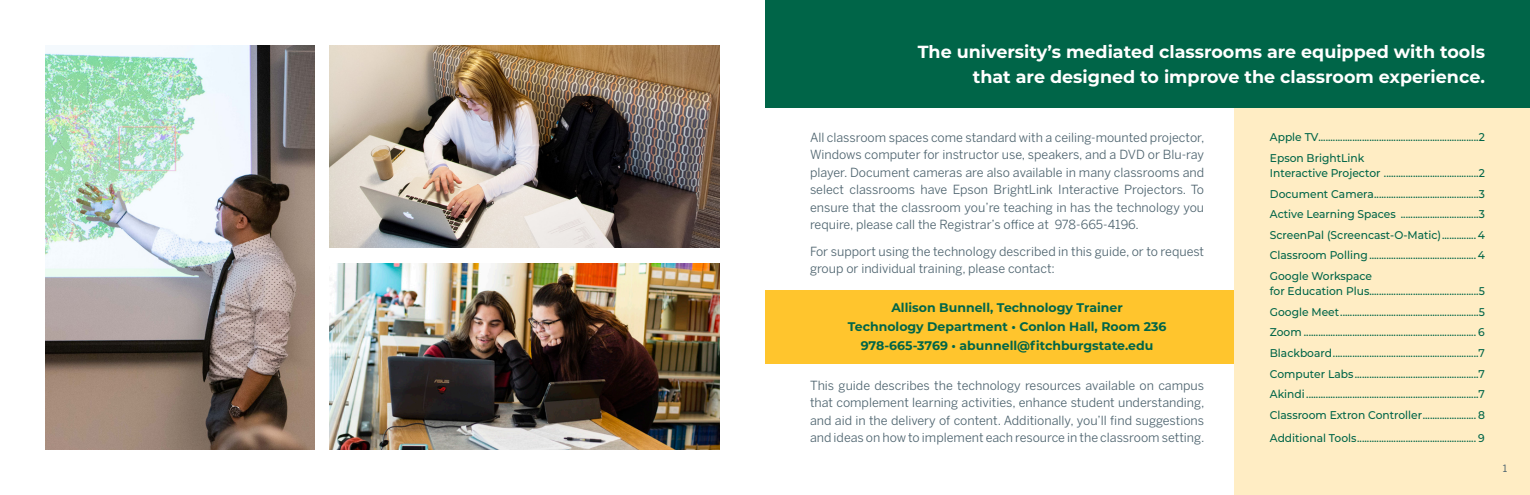
<style>
.page{position:relative;width:1530px;height:495px;background:#fff}
.page>*{position:absolute;margin:0;border:0;box-sizing:border-box;transform-origin:0 0}
.body_paragraphs{font:700 17.5px/25px "Montserrat";color:#fff;text-align:right}
.body_paragraphs-2{font:12.5px/17.5px "Benton Sans";color:#4d636e;text-align:justify}
.body_paragraphs-3{font:700 12.5px/18.8px "Montserrat";color:#006548;text-align:center}
.body_paragraphs-4{font:500 11.25px/15px "Montserrat";color:#006548;scale:.95 1}
.t1{font:10px "Benton Sans";color:#4d636e}
</style>
<div class="page">
<div style="left:765px;top:290px;width:479px;height:74px;background:#ffc52d"></div>
<div style="left:1235px;top:101px;width:295px;height:394px;background:#ffedc4"></div>
<div style="left:765px;top:0;width:765px;height:107px;background:#006548"></div>
<img style="left:329px;top:264px;width:391px;height:186px">
<img style="left:45px;top:45px;width:270px;height:405px">
<img style="left:329px;top:45px;width:391px;height:203px">
<p class="body_paragraphs" style="left:918px;top:39px;width:569px">The university’s mediated classrooms are equipped with tools that are designed to improve the classroom experience.</p>
<p class="body_paragraphs-2" style="left:810px;top:128px;width:396px">All classroom spaces come standard with a ceiling-mounted projector, Windows computer for instructor use, speakers, and a DVD or Blu-ray player. Document cameras are also available in many classrooms and select classrooms have Epson BrightLink Interactive Projectors. To ensure that the classroom you’re teaching in has the technology you require, please call the Registrar’s office at 978-665-4196.</p>
<p class="body_paragraphs-2" style="left:810px;top:242px;width:396px">For support using the technology described in this guide, or to request group or individual training, please contact:</p>
<p class="body_paragraphs-3" style="left:848px;top:298px;width:320px">Allison Bunnell, Technology Trainer<br>Technology Department • Conlon Hall, Room 236<br>978-665-3769 • abunnell@fitchburgstate.edu</p>
<p class="body_paragraphs-2" style="left:810px;top:376px;width:396px">This guide describes the technology resources available on campus that complement learning activities, enhance student understanding, and aid in the delivery of content. Additionally, you’ll find suggestions and ideas on how to implement each resource in the classroom setting.</p>
<p class="body_paragraphs-4" style="left:1270px;top:129px;width:228px">Apple TV..................................................................2</p>
<p class="body_paragraphs-4" style="left:1270px;top:150px;width:228px">Epson BrightLink<br>Interactive Projector .......................................2</p>
<p class="body_paragraphs-4" style="left:1270px;top:186px;width:228px">Document Camera...........................................3</p>
<p class="body_paragraphs-4" style="left:1270px;top:206px;width:228px">Active Learning Spaces ................................3</p>
<p class="body_paragraphs-4" style="left:1270px;top:227px;width:228px">ScreenPal (Screencast-O-Matic)..............4</p>
<p class="body_paragraphs-4" style="left:1270px;top:247px;width:228px">Classroom Polling............................................4</p>
<p class="body_paragraphs-4" style="left:1270px;top:268px;width:228px">Google Workspace<br>for Education Plus.............................................5</p>
<p class="body_paragraphs-4" style="left:1270px;top:304px;width:228px">Google Meet.........................................................5</p>
<p class="body_paragraphs-4" style="left:1270px;top:324px;width:228px">Zoom ....................................................................... 6</p>
<p class="body_paragraphs-4" style="left:1270px;top:345px;width:228px">Blackboard............................................................7</p>
<p class="body_paragraphs-4" style="left:1270px;top:366px;width:228px">Computer Labs ...................................................7</p>
<p class="body_paragraphs-4" style="left:1270px;top:386px;width:228px">Akindi .......................................................................7</p>
<p class="body_paragraphs-4" style="left:1270px;top:407px;width:228px">Classroom Extron Controller...................... 8</p>
<p class="body_paragraphs-4" style="left:1270px;top:430px;width:228px">Additional Tools................................................. 9</p>
<p class="t1" style="left:1503px;top:462px;width:6px">1</p>
</div>
